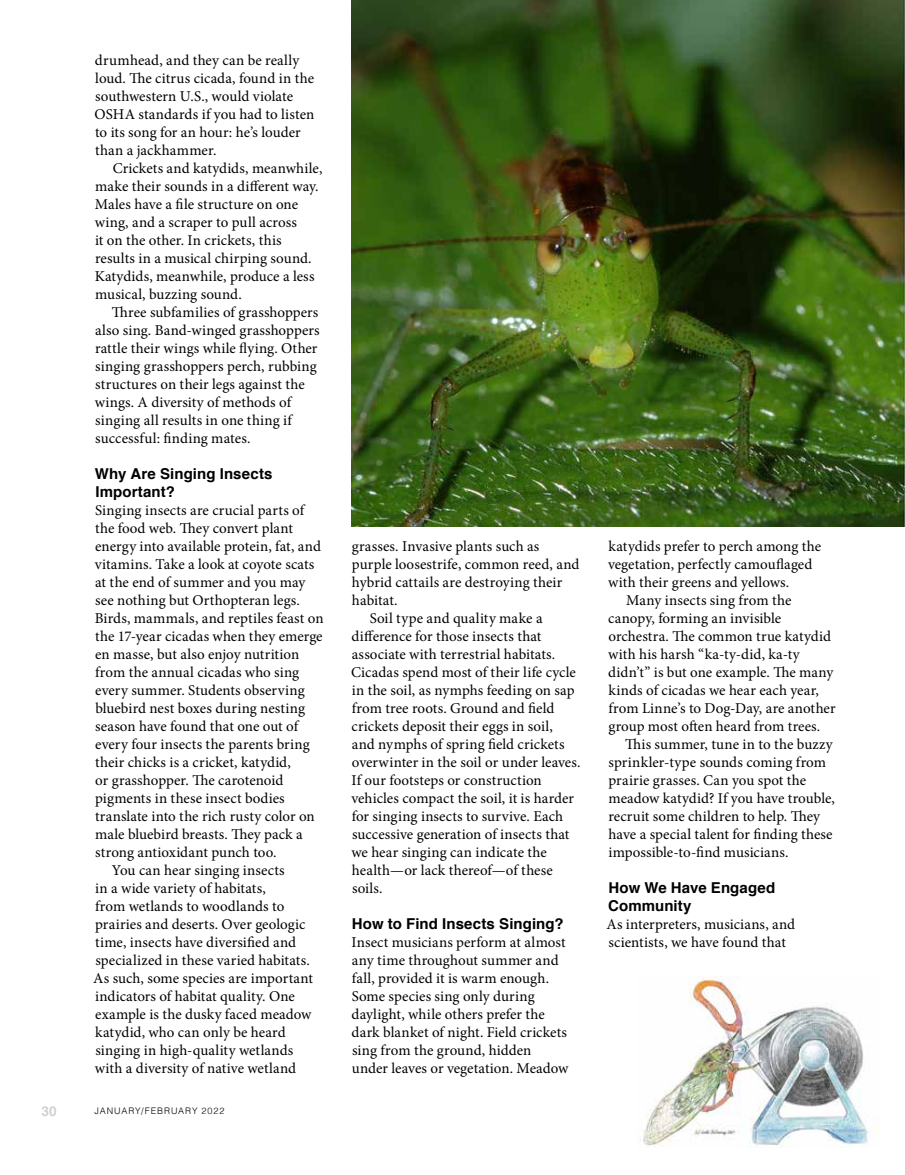
<style>
.page{position:relative;width:905px;height:1175px;background:#fff}
.page>*{position:absolute;margin:0;border:0;box-sizing:border-box;transform-origin:0 0}
.t1{font:15px/18px "Minion Pro";letter-spacing:.005em;color:#000}
.t2{font:700 15px/18px "Helvetica";letter-spacing:.005em;color:#000}
.t3{font:700 13.5px "Helvetica";color:#d0d0d2}
.t4{font:300 9px "Helvetica";letter-spacing:.105em;color:#000}
</style>
<div class="page">
<img style="left:351px;top:0;width:553px;height:526px">
<img style="left:643px;top:976px;width:235px;height:171px">
<p class="t1" style="left:95px;top:51px;width:221px">drumhead, and they can be really loud. The citrus cicada, found in the southwestern U.S., would violate<br>OSHA standards if you had to listen to its song for an hour: he’s louder than a jackhammer.</p>
<p class="t1" style="left:95px;top:159px;width:229px;text-indent:18px">Crickets and katydids, meanwhile, make their sounds in a different way.<br>Males have a file structure on one wing, and a scraper to pull across<br>it on the other. In crickets, this results in a musical chirping sound.<br>Katydids, meanwhile, produce a less musical, buzzing sound.</p>
<p class="t1" style="left:95px;top:303px;width:226px;text-indent:17px">Three subfamilies of grasshoppers also sing. Band-winged grasshoppers rattle their wings while flying. Other singing grasshoppers perch, rubbing structures on their legs against the wings. A diversity of methods of singing all results in one thing if successful: finding mates.</p>
<p class="t2" style="left:95px;top:465px;width:179px">Why Are Singing Insects<br>Important?</p>
<p class="t1" style="left:95px;top:501px;width:211px">Singing insects are crucial parts of</p>
<p class="t1" style="left:95px;top:519px;width:199px">the food web. They convert plant</p>
<p class="t1" style="left:95px;top:537px;width:227px">energy into available protein, fat, and</p>
<p class="t1" style="left:95px;top:555px;width:221px">vitamins. Take a look at coyote scats</p>
<p class="t1" style="left:95px;top:573px;width:212px">at the end of summer and you may</p>
<p class="t1" style="left:95px;top:591px;width:206px">see nothing but Orthopteran legs.</p>
<p class="t1" style="left:95px;top:609px;width:230px">Birds, mammals, and reptiles feast on</p>
<p class="t1" style="left:95px;top:627px;width:229px">the 17-year cicadas when they emerge</p>
<p class="t1" style="left:95px;top:645px;width:205px">en masse, but also enjoy nutrition</p>
<p class="t1" style="left:95px;top:663px;width:206px">from the annual cicadas who sing</p>
<p class="t1" style="left:95px;top:681px;width:211px">every summer. Students observing</p>
<p class="t1" style="left:95px;top:699px;width:211px">bluebird nest boxes during nesting</p>
<p class="t1" style="left:95px;top:717px;width:204px">season have found that one out of</p>
<p class="t1" style="left:95px;top:735px;width:216px">every four insects the parents bring</p>
<p class="t1" style="left:95px;top:753px;width:197px">their chicks is a cricket, katydid,</p>
<p class="t1" style="left:95px;top:771px;width:190px">or grasshopper. The carotenoid</p>
<p class="t1" style="left:95px;top:789px;width:191px">pigments in these insect bodies</p>
<p class="t1" style="left:95px;top:807px;width:221px">translate into the rich rusty color on</p>
<p class="t1" style="left:95px;top:825px;width:209px">male bluebird breasts. They pack a</p>
<p class="t1" style="left:95px;top:843px;width:183px">strong antioxidant punch too.</p>
<p class="t1" style="left:112px;top:861px;width:174px">You can hear singing insects</p>
<p class="t1" style="left:95px;top:879px;width:172px">in a wide variety of habitats,</p>
<p class="t1" style="left:95px;top:897px;width:191px">from wetlands to woodlands to</p>
<p class="t1" style="left:95px;top:915px;width:211px">prairies and deserts. Over geologic</p>
<p class="t1" style="left:95px;top:933px;width:202px">time, insects have diversified and</p>
<p class="t1" style="left:95px;top:951px;width:216px">specialized in these varied habitats.</p>
<p class="t1" style="left:93px;top:969px;width:221px">As such, some species are important</p>
<p class="t1" style="left:95px;top:987px;width:201px">indicators of habitat quality. One</p>
<p class="t1" style="left:95px;top:1005px;width:218px">example is the dusky faced meadow</p>
<p class="t1" style="left:95px;top:1023px;width:192px">katydid, who can only be heard</p>
<p class="t1" style="left:95px;top:1041px;width:199px">singing in high-quality wetlands</p>
<p class="t1" style="left:95px;top:1059px;width:203px">with a diversity of native wetland</p>
<p class="t3" style="left:41px;top:1099px;width:17px">30</p>
<p class="t4" style="left:94px;top:1103px;width:131px">JANUARY/FEBRUARY 2022</p>
<p class="t1" style="left:352px;top:537px;width:189px">grasses. Invasive plants such as</p>
<p class="t1" style="left:352px;top:555px;width:229px">purple loosestrife, common reed, and</p>
<p class="t1" style="left:352px;top:573px;width:212px">hybrid cattails are destroying their</p>
<p class="t1" style="left:352px;top:591px;width:47px">habitat.</p>
<p class="t1" style="left:370px;top:609px;width:174px">Soil type and quality make a</p>
<p class="t1" style="left:351px;top:627px;width:191px">difference for those insects that</p>
<p class="t1" style="left:352px;top:645px;width:205px">associate with terrestrial habitats.</p>
<p class="t1" style="left:351px;top:663px;width:226px">Cicadas spend most of their life cycle</p>
<p class="t1" style="left:352px;top:681px;width:224px">in the soil, as nymphs feeding on sap</p>
<p class="t1" style="left:352px;top:699px;width:204px">from tree roots. Ground and field</p>
<p class="t1" style="left:351px;top:717px;width:203px">crickets deposit their eggs in soil,</p>
<p class="t1" style="left:352px;top:735px;width:214px">and nymphs of spring field crickets</p>
<p class="t1" style="left:352px;top:753px;width:230px">overwinter in the soil or under leaves.</p>
<p class="t1" style="left:351px;top:771px;width:192px">If our footsteps or construction</p>
<p class="t1" style="left:351px;top:789px;width:224px">vehicles compact the soil, it is harder</p>
<p class="t1" style="left:352px;top:807px;width:213px">for singing insects to survive. Each</p>
<p class="t1" style="left:352px;top:825px;width:219px">successive generation of insects that</p>
<p class="t1" style="left:351px;top:843px;width:197px">we hear singing can indicate the</p>
<p class="t1" style="left:352px;top:861px;width:202px">health—or lack thereof—of these</p>
<p class="t1" style="left:352px;top:879px;width:32px">soils.</p>
<p class="t2" style="left:352px;top:915px;width:213px">How to Find Insects Singing?</p>
<p class="t1" style="left:351px;top:933px;width:218px">Insect musicians perform at almost any time throughout summer and fall, provided it is warm enough.<br>Some species sing only during daylight, while others prefer the dark blanket of night. Field crickets sing from the ground, hidden under leaves or vegetation. Meadow</p>
<p class="t1" style="left:608px;top:537px;width:214px">katydids prefer to perch among the</p>
<p class="t1" style="left:608px;top:555px;width:206px">vegetation, perfectly camouflaged</p>
<p class="t1" style="left:608px;top:573px;width:183px">with their greens and yellows.</p>
<p class="t1" style="left:626px;top:591px;width:167px">Many insects sing from the</p>
<p class="t1" style="left:608px;top:609px;width:174px">canopy, forming an invisible</p>
<p class="t1" style="left:608px;top:627px;width:224px">orchestra. The common true katydid</p>
<p class="t1" style="left:608px;top:645px;width:193px">with his harsh “ka-ty-did, ka-ty</p>
<p class="t1" style="left:608px;top:663px;width:227px">didn’t” is but one example. The many</p>
<p class="t1" style="left:608px;top:681px;width:212px">kinds of cicadas we hear each year,</p>
<p class="t1" style="left:608px;top:699px;width:228px">from Linne’s to Dog-Day, are another</p>
<p class="t1" style="left:608px;top:717px;width:213px">group most often heard from trees.</p>
<p class="t1" style="left:625px;top:735px;width:209px">This summer, tune in to the buzzy</p>
<p class="t1" style="left:608px;top:753px;width:219px">sprinkler-type sounds coming from</p>
<p class="t1" style="left:608px;top:771px;width:199px">prairie grasses. Can you spot the</p>
<p class="t1" style="left:608px;top:789px;width:228px">meadow katydid? If you have trouble,</p>
<p class="t1" style="left:608px;top:807px;width:213px">recruit some children to help. They</p>
<p class="t1" style="left:608px;top:825px;width:225px">have a special talent for finding these</p>
<p class="t1" style="left:608px;top:843px;width:182px">impossible-to-find musicians.</p>
<p class="t2" style="left:608px;top:879px;width:168px">How We Have Engaged<br>Community</p>
<p class="t1" style="left:606px;top:915px;width:190px">As interpreters, musicians, and scientists, we have found that</p>
</div>
